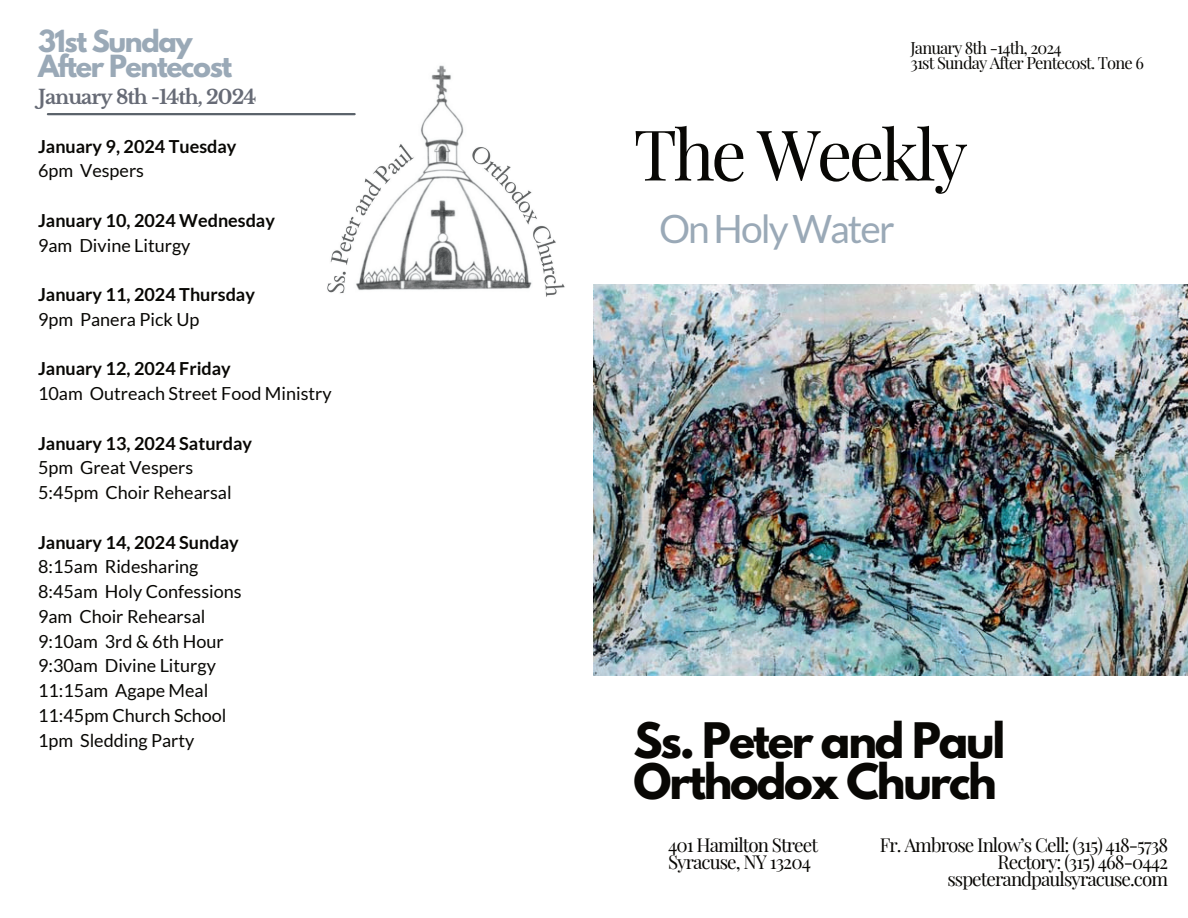
<style>
.page{position:relative;width:1188px;height:918px;background:#fff}
.page>*{position:absolute;margin:0;border:0;box-sizing:border-box;transform-origin:0 0}
.t1{font:70.05px "Playfair Display";letter-spacing:-.05em;color:#080704}
.t2{font:700 43.35px/40.5px "League Spartan";letter-spacing:-.05em;color:#080704}
.t3{font:39px "Lato";letter-spacing:-.05em;color:#9aa9b7}
.t4{font:700 27px/24.8px "League Spartan";letter-spacing:-.05em;color:#9aa9b7}
.t5{font:700 19.5px "Libre Baskerville";letter-spacing:-.05em;color:#676b76}
.t6{font:18.75px/16.8px "Playfair Display";letter-spacing:-.05em;color:#080704}
.t7{font:18px/24.8px "Lato";color:#080704}
.t8{font:700 18px "Lato";color:#080704}
.t9{font:16.5px/14.7px "Playfair Display";letter-spacing:-.05em;color:#080704}
</style>
<div class="page">
<img style="left:593px;top:285px;width:595px;height:390px">
<img style="left:310px;top:65px;width:255px;height:232px">
<hr style="left:48px;top:113px;width:307px;height:2px;background:#5a626a">
<h3 class="t4" style="left:38px;top:29px;width:196px">31st Sunday<br>After Pentecost</h3>
<p class="t5" style="left:38px;top:85px;width:220px">January 8th -14th, 2024</p>
<p class="t8" style="left:38px;top:136px;width:200px">January 9, 2024 Tuesday</p>
<p class="t7" style="left:38px;top:158px;width:108px">6pm Vespers</p>
<p class="t8" style="left:38px;top:210px;width:238px">January 10, 2024 Wednesday</p>
<p class="t7" style="left:38px;top:233px;width:154px">9am Divine Liturgy</p>
<p class="t8" style="left:38px;top:284px;width:218px">January 11, 2024 Thursday</p>
<p class="t7" style="left:38px;top:307px;width:163px">9pm Panera Pick Up</p>
<p class="t8" style="left:38px;top:358px;width:194px">January 12, 2024 Friday</p>
<p class="t7" style="left:38px;top:381px;width:295px">10am Outreach Street Food Ministry</p>
<p class="t8" style="left:38px;top:433px;width:216px">January 13, 2024 Saturday</p>
<p class="t7" style="left:38px;top:455px;width:195px">5pm Great Vespers<br>5:45pm Choir Rehearsal</p>
<p class="t8" style="left:38px;top:532px;width:202px">January 14, 2024 Sunday</p>
<p class="t7" style="left:38px;top:554px;width:205px">8:15am Ridesharing<br>8:45am Holy Confessions<br>9am Choir Rehearsal<br>9:10am 3rd &amp; 6th Hour<br>9:30am Divine Liturgy<br>11:15am Agape Meal<br>11:45pm Church School<br>1pm Sledding Party</p>
<p class="t9" style="left:910px;top:39px;width:235px">January 8th -14th, 2024<br>31st Sunday After Pentecost. Tone 6</p>
<h1 class="t1" style="left:634px;top:100px;width:336px">The Weekly</h1>
<h3 class="t3" style="left:659px;top:207px;width:237px">On Holy Water</h3>
<h2 class="t2" style="left:634px;top:720px;width:373px">Ss. Peter and Paul<br>Orthodox Church</h2>
<p class="t6" style="left:668px;top:835px;width:152px">401 Hamilton Street<br>Syracuse, NY 13204</p>
<p class="t6" style="left:880px;top:835px;width:290px;text-align:right">Fr. Ambrose Inlow’s Cell: (315) 418-5738<br>Rectory: (315) 468-0442 sspeterandpaulsyracuse.com</p>
</div>
